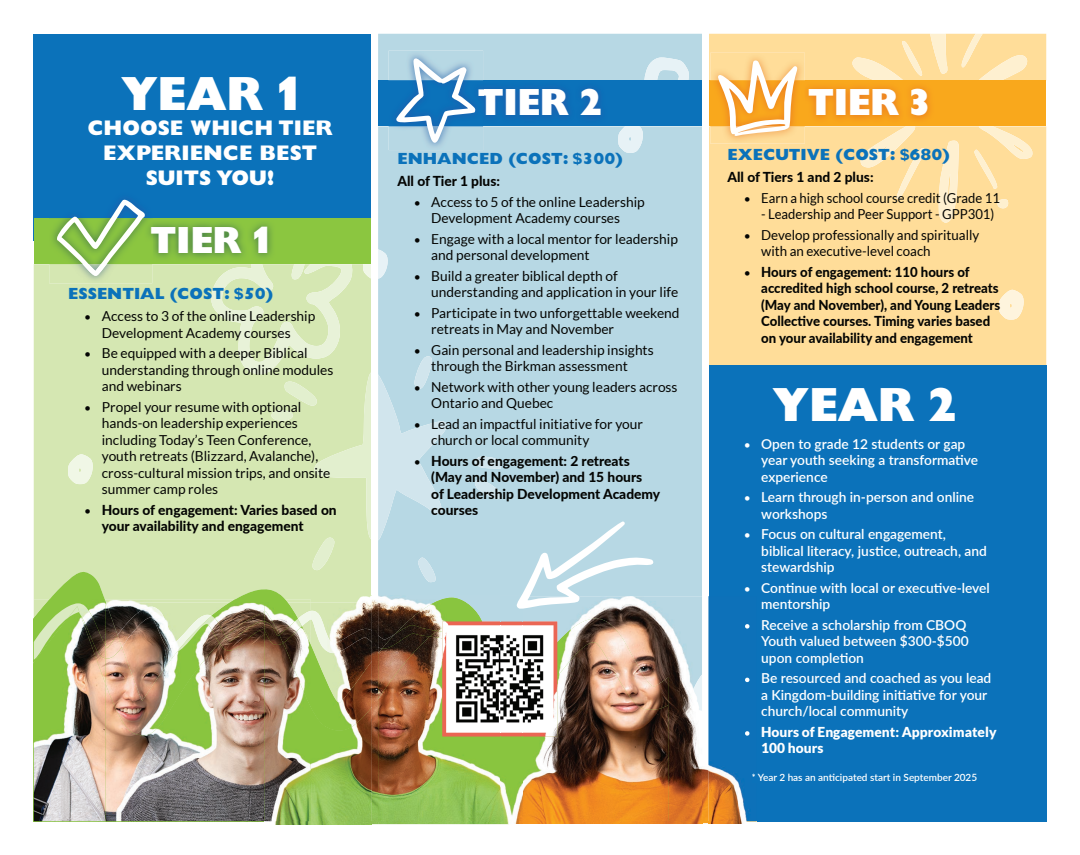
<style>
.page{position:relative;width:1080px;height:855px;background:#fff}
.page>*{position:absolute;margin:0;border:0;box-sizing:border-box;transform-origin:0 0}
.t1{font:47.5px "Gill Sans Std Extra Bold Disp";color:#fff}
.t2{font:37.5px "Gill Sans Std Extra Bold Disp";color:#fff}
.t3{font:800 21.25px/25px "Gill Sans Std";color:#fff;text-align:center}
.t4{font:800 16.25px "Gill Sans Std";color:#0b72ba}
.t5{font:13.75px/16.5px "Lato";color:#040503}
.t6{font:600 13.75px/16.5px "Lato";color:#fff}
.t7{font:800 13.75px/16.5px "Lato";color:#040503}
.t8{font:800 13.75px/16.5px "Lato";color:#040503;scale:.96 1}
.t9{font:13.75px "Lato";color:#040503;scale:.95 1}
.t10{font:900 13.75px/16.5px "Lato";color:#fff}
.t11{font:600 10px "Lato";color:#fff}
</style>
<div class="page">
<div style="left:33px;top:34px;width:342px;height:207px;background:#0b72ba"></div>
<hr style="left:756px;top:821px;width:290px;height:1px;background:#fd9">
<div style="left:709px;top:34px;width:337px;height:331px;background:#fd9"></div>
<div style="left:378px;top:34px;width:324px;height:562px;background:#b7d8e4"></div>
<div style="left:34px;top:264px;width:337px;height:308px;background:#d5e7b2"></div>
<svg style="left:378px;top:249px;width:10px;height:30px"></svg>
<svg style="left:475px;top:457px;width:26px;height:12px"></svg>
<svg style="left:474px;top:480px;width:28px;height:19px"></svg>
<svg style="left:418px;top:558px;width:18px;height:14px"></svg>
<svg style="left:211px;top:264px;width:160px;height:306px;background:#d7e8b7"></svg>
<svg style="left:930px;top:34px;width:18px;height:40px"></svg>
<svg style="left:960px;top:34px;width:69px;height:46px;background:#fee2a7"></svg>
<svg style="left:851px;top:41px;width:72px;height:39px;background:#fee2aa"></svg>
<svg style="left:938px;top:141px;width:21px;height:82px;background:#feeac0"></svg>
<svg style="left:857px;top:126px;width:69px;height:73px;background:#fee1a7"></svg>
<svg style="left:974px;top:126px;width:60px;height:63px;background:#fee1a7"></svg>
<svg style="left:997px;top:199px;width:11px;height:9px"></svg>
<svg style="left:618px;top:126px;width:26px;height:27px"></svg>
<svg style="left:644px;top:57px;width:45px;height:23px"></svg>
<svg style="left:34px;top:218px;width:341px;height:46px;background:#7fb942"></svg>
<svg style="left:311px;top:748px;width:61px;height:73px;background:#92af53"></svg>
<svg style="left:34px;top:572px;width:634px;height:176px;background:#c0dbac"></svg>
<div style="left:705px;top:365px;width:341px;height:456px;background:#0b72ba"></div>
<img style="left:34px;top:683px;width:71px;height:138px">
<img style="left:34px;top:600px;width:230px;height:83px">
<img style="left:34px;top:603px;width:71px;height:57px">
<img style="left:105px;top:707px;width:206px;height:114px">
<img style="left:105px;top:603px;width:159px;height:132px">
<img style="left:118px;top:607px;width:108px;height:9px">
<img style="left:226px;top:621px;width:38px;height:29px">
<img style="left:105px;top:616px;width:121px;height:43px">
<svg style="left:999px;top:290px;width:25px;height:30px"></svg>
<svg style="left:68px;top:454px;width:25px;height:30px"></svg>
<img style="left:49px;top:199px;width:103px;height:84px">
<svg style="left:57px;top:200px;width:88px;height:77px"></svg>
<div style="left:375px;top:80px;width:330px;height:46px;background:#0b72ba"></div>
<img style="left:523px;top:115px;width:75px;height:2px">
<img style="left:483px;top:89px;width:117px;height:26px">
<div style="left:389px;top:51px;width:94px;height:99px;background:#b7d8e4"></div>
<img style="left:389px;top:80px;width:94px;height:46px">
<img style="left:478px;top:89px;width:5px;height:26px">
<svg style="left:396px;top:57px;width:79px;height:87px"></svg>
<div style="left:703px;top:80px;width:343px;height:46px;background:#f9a81c"></div>
<img style="left:710px;top:53px;width:95px;height:91px">
<img style="left:710px;top:80px;width:95px;height:46px">
<svg style="left:717px;top:60px;width:81px;height:76px"></svg>
<img style="left:801px;top:82px;width:129px;height:42px">
<div style="left:372px;top:27px;width:6px;height:828px;background:#fff"></div>
<div style="left:702px;top:27px;width:6px;height:828px;background:#fff"></div>
<img style="left:264px;top:821px;width:108px;height:3px">
<img style="left:285px;top:595px;width:87px;height:8px">
<img style="left:264px;top:595px;width:21px;height:5px">
<img style="left:288px;top:600px;width:23px;height:3px">
<img style="left:264px;top:600px;width:24px;height:3px">
<img style="left:311px;top:603px;width:61px;height:8px">
<img style="left:311px;top:653px;width:61px;height:78px">
<img style="left:311px;top:611px;width:61px;height:42px">
<img style="left:264px;top:603px;width:47px;height:104px">
<img style="left:279px;top:611px;width:32px;height:32px">
<img style="left:264px;top:621px;width:19px;height:24px">
<img style="left:279px;top:619px;width:23px;height:24px">
<img style="left:378px;top:822px;width:324px;height:2px">
<img style="left:378px;top:699px;width:123px;height:123px">
<img style="left:378px;top:595px;width:138px;height:27px">
<img style="left:378px;top:598px;width:104px;height:101px">
<img style="left:378px;top:631px;width:4px;height:17px">
<svg style="left:430px;top:622px;width:12px;height:114px"></svg>
<img style="left:382px;top:625px;width:55px;height:24px">
<img style="left:442px;top:622px;width:59px;height:114px">
<img style="left:372px;top:600px;width:6px;height:224px">
<img style="left:522px;top:596px;width:234px;height:227px">
<img style="left:692px;top:675px;width:10px;height:43px">
<img style="left:522px;top:710px;width:146px;height:111px">
<img style="left:557px;top:619px;width:111px;height:91px">
<img style="left:522px;top:622px;width:35px;height:114px">
<svg style="left:752px;top:774px;width:4px;height:9px"></svg>
<svg style="left:501px;top:821px;width:21px;height:2px"></svg>
<img style="left:501px;top:596px;width:21px;height:225px">
<svg style="left:516px;top:521px;width:137px;height:88px"></svg>
<svg style="left:378px;top:355px;width:70px;height:185px;background:#c2dde7"></svg>
<svg style="left:745px;top:624px;width:8px;height:7px"></svg>
<svg style="left:745px;top:678px;width:8px;height:6px"></svg>
<svg style="left:745px;top:731px;width:8px;height:7px"></svg>
<h1 class="t1" style="left:121px;top:66px;width:180px">YEAR 1</h1>
<h3 class="t3" style="left:87px;top:116px;width:247px">CHOOSE WHICH TIER<br>EXPERIENCE BEST<br>SUITS YOU!</h3>
<h2 class="t2" style="left:151px;top:218px;width:121px">TIER 1</h2>
<p class="t4" style="left:68px;top:284px;width:207px">ESSENTIAL (COST: $50)</p>
<p class="t5" style="left:85px;top:308px;width:232px;text-align:center">• Access to 3 of the online Leadership<br>Development Academy courses</p>
<p class="t5" style="left:102px;top:345px;width:233px;text-indent:-17px">• Be equipped with a deeper Biblical understanding through online modules and webinars</p>
<p class="t5" style="left:102px;top:398px;width:230px;text-indent:-17px">• Propel your resume with optional hands-on leadership experiences including Today’s Teen Conference, youth retreats (Blizzard, Avalanche), cross-cultural mission trips, and onsite summer camp roles</p>
<p class="t7" style="left:102px;top:501px;width:236px;text-indent:-17px">• Hours of engagement: Varies based on your availability and engagement</p>
<h2 class="t2" style="left:478px;top:80px;width:126px">TIER 2</h2>
<h2 class="t2" style="left:808px;top:80px;width:122px">TIER 3</h2>
<p class="t4" style="left:398px;top:149px;width:227px">ENHANCED (COST: $300)</p>
<p class="t7" style="left:398px;top:172px;width:104px">All of Tier 1 plus:</p>
<p class="t5" style="left:414px;top:193px;width:232px;text-align:center">• Access to 5 of the online Leadership<br>Development Academy courses</p>
<p class="t5" style="left:431px;top:230px;width:248px;text-indent:-17px">• Engage with a local mentor for leadership and personal development</p>
<p class="t5" style="left:431px;top:267px;width:249px;text-indent:-17px">• Build a greater biblical depth of understanding and application in your life</p>
<p class="t5" style="left:431px;top:304px;width:250px;text-indent:-17px">• Participate in two unforgettable weekend retreats in May and November</p>
<p class="t5" style="left:431px;top:341px;width:224px;text-indent:-17px">• Gain personal and leadership insights through the Birkman assessment</p>
<p class="t5" style="left:431px;top:378px;width:248px;text-indent:-17px">• Network with other young leaders across<br>Ontario and Quebec</p>
<p class="t5" style="left:431px;top:416px;width:213px;text-indent:-17px">• Lead an impactful initiative for your church or local community</p>
<p class="t7" style="left:431px;top:452px;width:231px;text-indent:-17px">• Hours of engagement: 2 retreats (May and November) and 15 hours<br>of Leadership Development Academy courses</p>
<p class="t4" style="left:728px;top:145px;width:224px">EXECUTIVE (COST: $680)</p>
<p class="t7" style="left:728px;top:168px;width:148px">All of Tiers 1 and 2 plus:</p>
<p class="t9" style="left:744px;top:190px;width:271px">• Earn a high school course credit (Grade 11</p>
<p class="t9" style="left:761px;top:207px;width:247px">- Leadership and Peer Support - GPP301)</p>
<p class="t5" style="left:761px;top:226px;width:220px;text-indent:-17px">• Develop professionally and spiritually with an executive-level coach</p>
<p class="t8" style="left:761px;top:263px;width:251px;text-indent:-17px">• Hours of engagement: 110 hours of accredited high school course, 2 retreats (May and November), and Young Leaders Collective courses. Timing varies based on your availability and engagement</p>
<h1 class="t1" style="left:772px;top:376px;width:186px">YEAR 2</h1>
<p class="t6" style="left:761px;top:435px;width:219px;text-indent:-17px">• Open to grade 12 students or gap year youth seeking a transformative experience</p>
<p class="t6" style="left:761px;top:488px;width:215px;text-indent:-17px">• Learn through in-person and online workshops</p>
<p class="t6" style="left:761px;top:525px;width:227px;text-indent:-17px">• Focus on cultural engagement, biblical literacy, justice, outreach, and stewardship</p>
<p class="t6" style="left:761px;top:579px;width:230px;text-indent:-17px">• Continue with local or executive-level mentorship</p>
<p class="t6" style="left:761px;top:616px;width:209px;text-indent:-17px">• Receive a scholarship from CBOQ<br>Youth valued between $300-$500 upon completion</p>
<p class="t6" style="left:761px;top:670px;width:232px;text-indent:-17px">• Be resourced and coached as you lead a Kingdom-building initiative for your church/local community</p>
<p class="t10" style="left:761px;top:723px;width:237px;text-indent:-17px">• Hours of Engagement: Approximately<br>100 hours</p>
<p class="t11" style="left:752px;top:770px;width:227px">* Year 2 has an anticipated start in September 2025</p>
</div>
